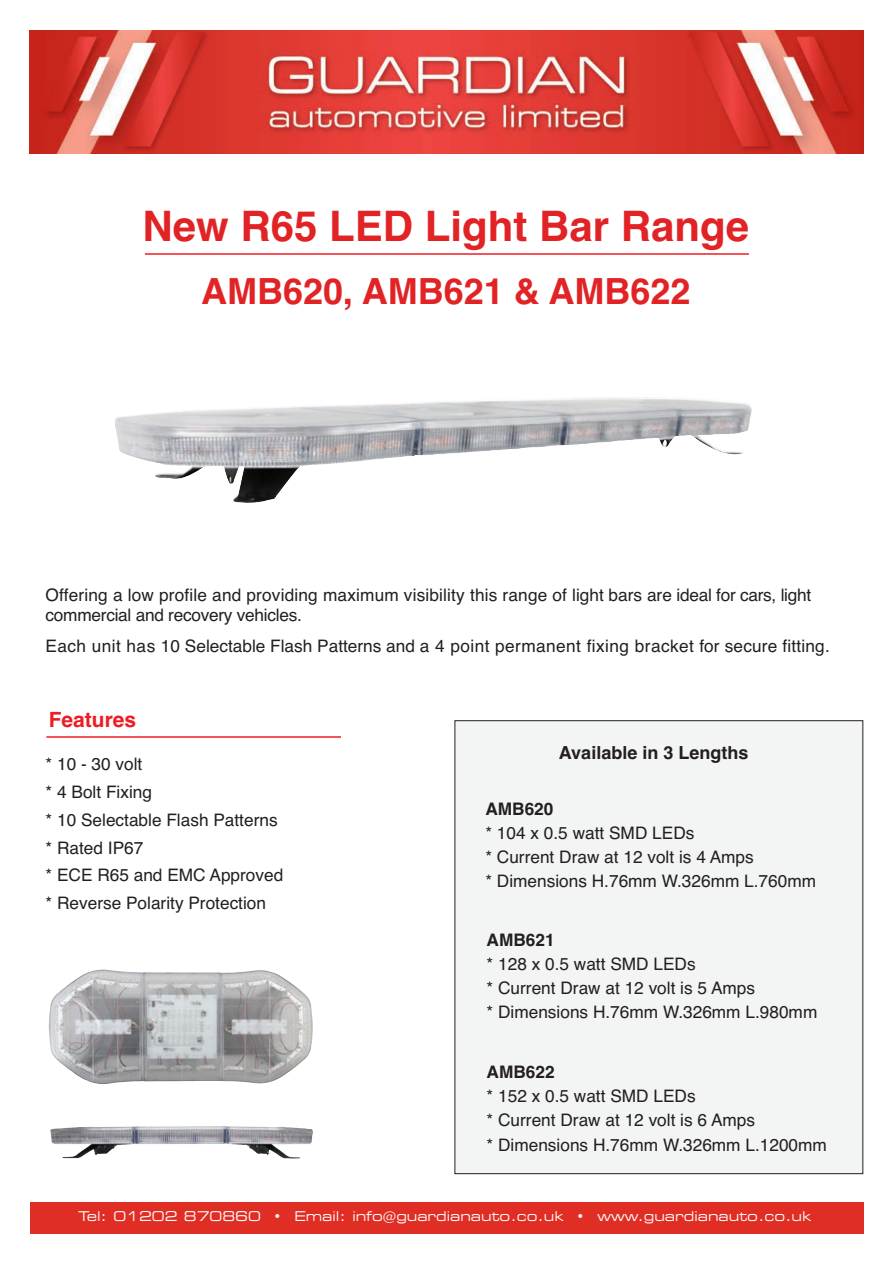
<style>
.page{position:relative;width:893px;height:1263px;background:#fff}
.page>*{position:absolute;margin:0;border:0;box-sizing:border-box;transform-origin:0 0}
.t1{font:700 42px "Helvetica";color:#e22326}
.t2{font:700 36px "Helvetica";color:#e22326}
.t3{font:700 21px "Helvetica";color:#ee1c25}
.t4{font:700 18px "Helvetica";color:#231f20}
.t5{font:17.25px/27.8px "Helvetica";color:#231f20}
.t6{font:700 17.25px "Helvetica";color:#231f20}
.t7{font:expanded 13.5px "Square 721 BT";color:#fff}
</style>
<div class="page">
<div style="left:455px;top:721px;width:407px;height:452px;background:#f3f4f4"></div>
<div style="left:30px;top:1202px;width:833px;height:31px;background:#e02e24"></div>
<img style="left:30px;top:30px;width:833px;height:124px">
<img style="left:115px;top:397px;width:637px;height:106px">
<hr style="left:145px;top:253px;width:604px;height:2px;background:#ee1c25">
<hr style="left:46px;top:736px;width:295px;height:2px;background:#ee1c25">
<img style="left:49px;top:969px;width:264px;height:115px">
<img style="left:50px;top:1126px;width:263px;height:32px">
<h1 class="t1" style="left:142px;top:202px;width:608px">New R65 LED Light Bar Range</h1>
<h2 class="t2" style="left:201px;top:271px;width:491px">AMB620, AMB621 &amp; AMB622</h2>
<p class="t5" style="left:46px;top:584px;width:767px;line-height:20.7px">Offering a low profile and providing maximum visibility this range of light bars are ideal for cars, light commercial and recovery vehicles.</p>
<p class="t5" style="left:46px;top:632px;width:786px">Each unit has 10 Selectable Flash Patterns and a 4 point permanent fixing bracket for secure fitting.</p>
<p class="t3" style="left:49px;top:707px;width:89px">Features</p>
<p class="t5" style="left:46px;top:750px;width:239px">* 10 - 30 volt<br>* 4 Bolt Fixing<br>* 10 Selectable Flash Patterns * Rated IP67<br>* ECE R65 and EMC Approved * Reverse Polarity Protection</p>
<p class="t4" style="left:559px;top:742px;width:191px">Available in 3 Lengths</p>
<p class="t6" style="left:485px;top:799px;width:70px">AMB620</p>
<p class="t5" style="left:485px;top:821px;width:332px;line-height:24px">* 104 x 0.5 watt SMD LEDs<br>* Current Draw at 12 volt is 4 Amps<br>* Dimensions H.76mm W.326mm L.760mm</p>
<p class="t6" style="left:487px;top:930px;width:70px">AMB621</p>
<p class="t5" style="left:487px;top:952px;width:332px;line-height:24px">* 128 x 0.5 watt SMD LEDs<br>* Current Draw at 12 volt is 5 Amps<br>* Dimensions H.76mm W.326mm L.980mm</p>
<p class="t6" style="left:487px;top:1062px;width:70px">AMB622</p>
<p class="t5" style="left:487px;top:1084px;width:342px;line-height:24.3px">* 152 x 0.5 watt SMD LEDs<br>* Current Draw at 12 volt is 6 Amps<br>* Dimensions H.76mm W.326mm L.1200mm</p>
<p class="t7" style="left:78px;top:1209px;width:735px">Tel: 01202 870860 • Email: info@guardianauto.co.uk • www.guardianauto.co.uk</p>
</div>
